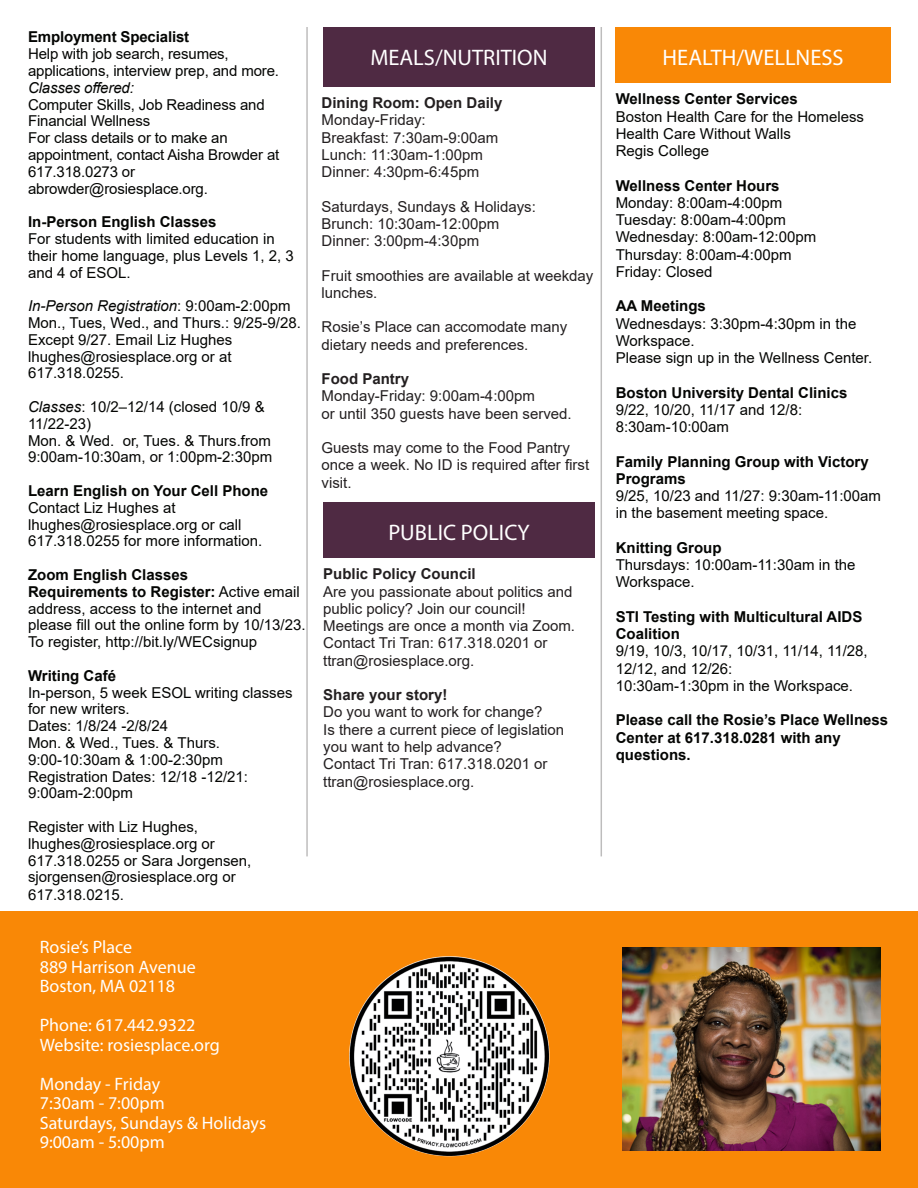
<style>
.page{position:relative;width:918px;height:1188px;background:#fff}
.page>*{position:absolute;margin:0;border:0;box-sizing:border-box;transform-origin:0 0}
.t1{font:22.5px "Myriad Pro";color:#fff}
.t2{font:18px "Myriad Pro";color:#fff}
.t3{font:15px/16.8px "Arial";color:#040503}
.Directory_paragraph{font:15px/17.2px "Arial";color:#231f20}
.t4{font:700 15px/17.2px "Arial";color:#040503}
.t5{font:700 15px "Arial";color:#231f20}
.t6{font:italic 15px "Arial";letter-spacing:-.01em;color:#040503}
.s1{font-style:italic}
.s2{font-weight:700}
</style>
<div class="page">
<hr style="left:601px;top:27px;width:1px;height:829px;background:#231f20">
<hr style="left:306px;top:27px;width:2px;height:829px;background:#231f20">
<div style="left:323px;top:502px;width:272px;height:55px;background:#4f2a43"></div>
<div style="left:323px;top:27px;width:272px;height:60px;background:#4f2a43"></div>
<div style="left:615px;top:27px;width:276px;height:56px;background:#f98806"></div>
<div style="left:0;top:912px;width:918px;height:276px;background:#f98806"></div>
<img style="left:623px;top:948px;width:258px;height:202px">
<img style="left:349px;top:956px;width:201px;height:201px">
<p class="t4" style="left:28px;top:29px;width:163px">Employment Specialist</p>
<p class="t3" style="left:28px;top:45px;width:202px">Help with job search, resumes,</p>
<p class="t3" style="left:28px;top:62px;width:253px">applications, interview prep, and more.</p>
<p class="t6" style="left:28px;top:78px;width:107px">Classes offered:</p>
<p class="t3" style="left:28px;top:96px;width:238px">Computer Skills, Job Readiness and</p>
<p class="t3" style="left:28px;top:113px;width:124px">Financial Wellness</p>
<p class="t3" style="left:28px;top:129px;width:201px">For class details or to make an</p>
<p class="t3" style="left:28px;top:146px;width:253px">appointment, contact Aisha Browder at<br>617.318.0273 or</p>
<p class="t3" style="left:28px;top:180px;width:182px">abrowder@rosiesplace.org.</p>
<p class="t4" style="left:28px;top:213px;width:190px">In-Person English Classes</p>
<p class="t3" style="left:28px;top:230px;width:267px">For students with limited education in their home language, plus Levels 1, 2, 3 and 4 of ESOL.</p>
<p class="t3" style="left:28px;top:297px;width:274px"><span class="s1">In-Person Registration</span>: 9:00am-2:00pm<br>Mon., Tues, Wed., and Thurs.: 9/25-9/28.<br>Except 9/27. Email Liz Hughes</p>
<p class="t3" style="left:28px;top:348px;width:205px">lhughes@rosiesplace.org or at<br>617.318.0255.</p>
<p class="t3" style="left:28px;top:398px;width:238px"><span class="s1">Classes</span>: 10/2–12/14 (closed 10/9 &amp;<br>11/22-23)</p>
<p class="t3" style="left:28px;top:432px;width:246px">Mon. &amp; Wed. or, Tues. &amp; Thurs.from<br>9:00am-10:30am, or 1:00pm-2:30pm</p>
<p class="t4" style="left:28px;top:482px;width:242px">Learn English on Your Cell Phone</p>
<p class="t3" style="left:28px;top:499px;width:149px">Contact Liz Hughes at</p>
<p class="t3" style="left:28px;top:516px;width:215px">lhughes@rosiesplace.org or call</p>
<p class="t3" style="left:28px;top:533px;width:236px">617.318.0255 for more information.</p>
<p class="t4" style="left:28px;top:566px;width:162px">Zoom English Classes</p>
<p class="t3" style="left:28px;top:583px;width:279px"><span class="s2">Requirements to Register:</span> Active email address, access to the internet and please fill out the online form by 10/13/23.<br>To register, http://bit.ly/WECsignup</p>
<p class="t4" style="left:28px;top:667px;width:90px">Writing Café</p>
<p class="t3" style="left:28px;top:684px;width:266px">In-person, 5 week ESOL writing classes for new writers.</p>
<p class="t3" style="left:28px;top:717px;width:142px">Dates: 1/8/24 -2/8/24</p>
<p class="t3" style="left:28px;top:734px;width:194px">Mon. &amp; Wed., Tues. &amp; Thurs.</p>
<p class="t3" style="left:28px;top:751px;width:197px">9:00-10:30am &amp; 1:00-2:30pm</p>
<p class="t3" style="left:28px;top:768px;width:222px">Registration Dates: 12/18 -12/21:<br>9:00am-2:00pm</p>
<p class="t3" style="left:28px;top:818px;width:172px">Register with Liz Hughes,</p>
<p class="t3" style="left:28px;top:835px;width:225px">lhughes@rosiesplace.org or<br>617.318.0255 or Sara Jorgensen, sjorgensen@rosiesplace.org or<br>617.318.0215.</p>
<p class="t2" style="left:40px;top:936px;width:94px">Rosie’s Place</p>
<p class="t2" style="left:40px;top:955px;width:157px">889 Harrison Avenue</p>
<p class="t2" style="left:40px;top:975px;width:137px">Boston, MA 02118</p>
<p class="t2" style="left:40px;top:1014px;width:157px">Phone: 617.442.9322</p>
<p class="t2" style="left:40px;top:1033px;width:182px">Website: rosiesplace.org</p>
<p class="t2" style="left:40px;top:1072px;width:122px">Monday - Friday</p>
<p class="t2" style="left:40px;top:1092px;width:126px">7:30am - 7:00pm</p>
<p class="t2" style="left:40px;top:1111px;width:228px">Saturdays, Sundays &amp; Holidays</p>
<p class="t2" style="left:40px;top:1131px;width:126px">9:00am - 5:00pm</p>
<p class="t1" style="left:370px;top:44px;width:179px">MEALS/NUTRITION</p>
<p class="t1" style="left:663px;top:44px;width:183px">HEALTH/WELLNESS</p>
<p class="t4" style="left:616px;top:91px;width:184px">Wellness Center Services</p>
<p class="t3" style="left:616px;top:108px;width:250px">Boston Health Care for the Homeless</p>
<p class="t3" style="left:616px;top:125px;width:177px">Health Care Without Walls</p>
<p class="t3" style="left:616px;top:142px;width:95px">Regis College</p>
<p class="t4" style="left:616px;top:177px;width:165px">Wellness Center Hours</p>
<p class="t3" style="left:616px;top:194px;width:168px">Monday: 8:00am-4:00pm</p>
<p class="t3" style="left:616px;top:211px;width:172px">Tuesday: 8:00am-4:00pm</p>
<p class="t3" style="left:616px;top:229px;width:202px">Wednesday: 8:00am-12:00pm</p>
<p class="t3" style="left:616px;top:246px;width:177px">Thursday: 8:00am-4:00pm</p>
<p class="t3" style="left:616px;top:263px;width:98px">Friday: Closed</p>
<p class="t4" style="left:616px;top:298px;width:92px">AA Meetings</p>
<p class="t3" style="left:616px;top:315px;width:242px;line-height:17.2px">Wednesdays: 3:30pm-4:30pm in the<br>Workspace.</p>
<p class="t3" style="left:616px;top:349px;width:258px">Please sign up in the Wellness Center.</p>
<p class="t4" style="left:616px;top:384px;width:233px">Boston University Dental Clinics</p>
<p class="t3" style="left:616px;top:401px;width:188px">9/22, 10/20, 11/17 and 12/8:</p>
<p class="t3" style="left:616px;top:418px;width:115px">8:30am-10:00am</p>
<p class="t4" style="left:616px;top:453px;width:255px">Family Planning Group with Victory<br>Programs</p>
<p class="t3" style="left:616px;top:487px;width:267px">9/25, 10/23 and 11/27: 9:30am-11:00am</p>
<p class="t3" style="left:616px;top:505px;width:214px">in the basement meeting space.</p>
<p class="t4" style="left:616px;top:539px;width:107px">Knitting Group</p>
<p class="t3" style="left:616px;top:556px;width:241px;line-height:17.2px">Thursdays: 10:00am-11:30am in the<br>Workspace.</p>
<p class="t4" style="left:616px;top:608px;width:248px">STI Testing with Multicultural AIDS<br>Coalition</p>
<p class="t3" style="left:616px;top:642px;width:254px;line-height:17.2px">9/19, 10/3, 10/17, 10/31, 11/14, 11/28,<br>12/12, and 12/26:</p>
<p class="t3" style="left:616px;top:677px;width:239px">10:30am-1:30pm in the Workspace.</p>
<p class="t4" style="left:616px;top:712px;width:274px">Please call the Rosie’s Place Wellness<br>Center at 617.318.0281 with any questions.</p>
<p class="t5" style="left:322px;top:92px;width:182px">Dining Room: Open Daily</p>
<p class="Directory_paragraph" style="left:322px;top:111px;width:106px">Monday-Friday:</p>
<p class="Directory_paragraph" style="left:322px;top:129px;width:178px">Breakfast: 7:30am-9:00am</p>
<p class="Directory_paragraph" style="left:322px;top:146px;width:163px">Lunch: 11:30am-1:00pm</p>
<p class="Directory_paragraph" style="left:322px;top:163px;width:159px">Dinner: 4:30pm-6:45pm</p>
<p class="Directory_paragraph" style="left:322px;top:198px;width:216px">Saturdays, Sundays &amp; Holidays:</p>
<p class="Directory_paragraph" style="left:322px;top:215px;width:179px">Brunch: 10:30am-12:00pm</p>
<p class="Directory_paragraph" style="left:322px;top:232px;width:159px">Dinner: 3:00pm-4:30pm</p>
<p class="Directory_paragraph" style="left:322px;top:267px;width:273px">Fruit smoothies are available at weekday lunches.</p>
<p class="Directory_paragraph" style="left:322px;top:318px;width:247px">Rosie’s Place can accomodate many dietary needs and preferences.</p>
<p class="t5" style="left:322px;top:368px;width:89px">Food Pantry</p>
<p class="Directory_paragraph" style="left:322px;top:387px;width:215px">Monday-Friday: 9:00am-4:00pm</p>
<p class="Directory_paragraph" style="left:322px;top:405px;width:252px">or until 350 guests have been served.</p>
<p class="Directory_paragraph" style="left:322px;top:439px;width:269px">Guests may come to the Food Pantry once a week. No ID is required after first visit.</p>
<p class="t1" style="left:388px;top:519px;width:143px">PUBLIC POLICY</p>
<p class="t5" style="left:323px;top:564px;width:154px">Public Policy Council</p>
<p class="Directory_paragraph" style="left:323px;top:583px;width:251px">Are you passionate about politics and public policy? Join our council!</p>
<p class="Directory_paragraph" style="left:323px;top:617px;width:253px">Meetings are once a month via Zoom.</p>
<p class="Directory_paragraph" style="left:323px;top:634px;width:226px">Contact Tri Tran: 617.318.0201 or ttran@rosiesplace.org.</p>
<p class="t5" style="left:323px;top:684px;width:126px">Share your story!</p>
<p class="Directory_paragraph" style="left:323px;top:703px;width:221px">Do you want to work for change?</p>
<p class="Directory_paragraph" style="left:323px;top:721px;width:242px">Is there a current piece of legislation you want to help advance?</p>
<p class="Directory_paragraph" style="left:323px;top:755px;width:226px;line-height:18px">Contact Tri Tran: 617.318.0201 or ttran@rosiesplace.org.</p>
</div>
